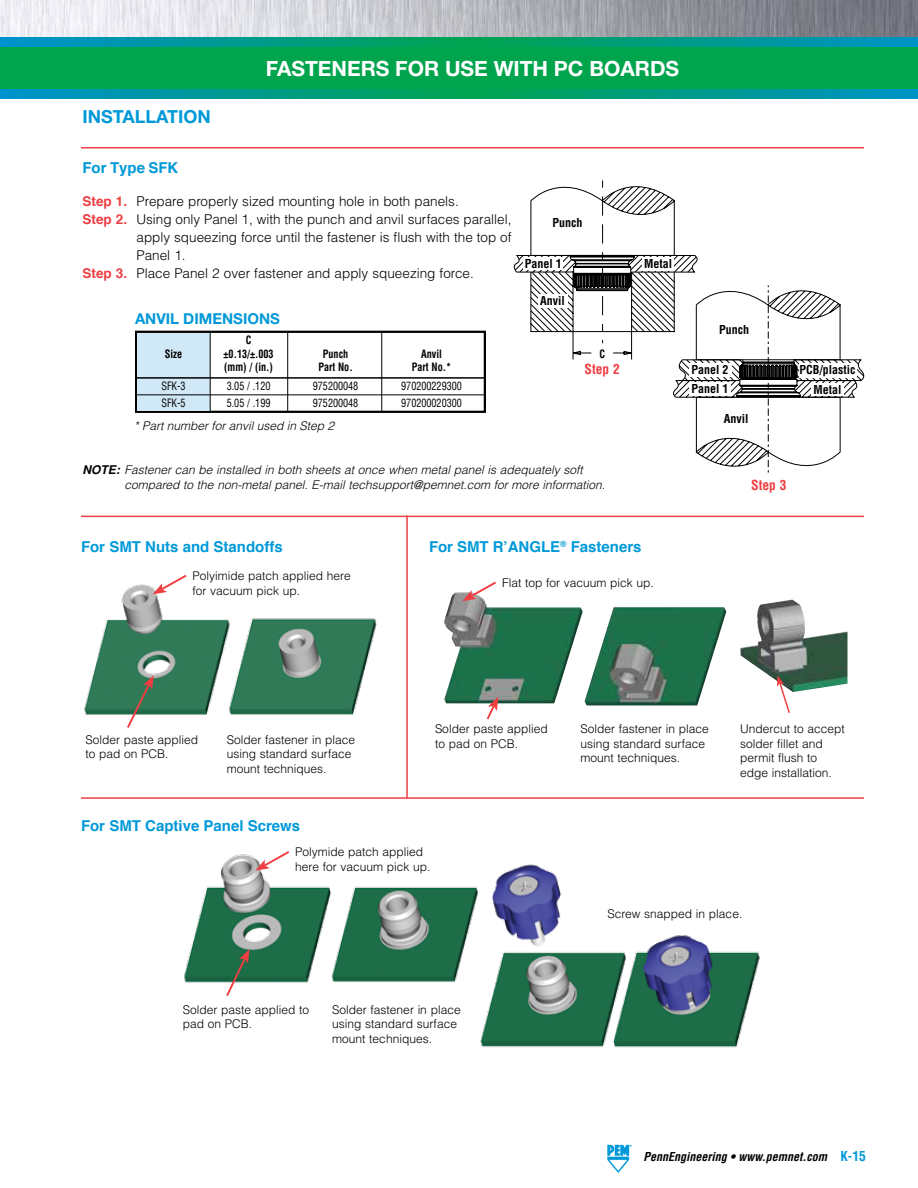
<style>
.page{position:relative;width:918px;height:1188px;background:#fff}
.page>*{position:absolute;margin:0;border:0;box-sizing:border-box;transform-origin:0 0}
.t1{font:700 21px "Helvetica Neue";color:#fff}
.t2{font:700 18px "Helvetica Neue";color:#0099d8}
.t3{font:700 15px "Helvetica";color:#0099d8}
.t4{font:700 15px "Helvetica Neue";color:#0099d8}
.t5{font:300 13.5px "Helvetica";color:#000}
.t6{font:700 condensed 13.5px "Helvetica";color:#ef3e42}
.t7{font:300 12px/14.4px "Helvetica";color:#000}
.t8{font:italic 300 12px/14.4px "Helvetica";color:#000}
.t9{font:700 condensed 12px "Helvetica";color:#000}
.t10{font:italic 700 condensed 12px "Helvetica";color:#000}
.t11{font:condensed 11.25px "Helvetica";color:#000;scale:.9 1}
.t12{font:700 condensed 11.25px "Helvetica";color:#000;scale:.9 1}
.s1{font-weight:700;color:#ef3e42}
.s2{font-weight:700}
.s3{font-style:normal;font-size:13.5px;color:#0099d8}
</style>
<div class="page">
<svg style="left:607px;top:1145px;width:25px;height:28px"></svg>
<img style="left:0;top:0;width:918px;height:38px">
<svg style="left:0;top:38px;width:918px;height:60px;background:#009a8d"></svg>
<div style="left:0;top:47px;width:918px;height:42px;background:#00a44d"></div>
<hr style="left:81px;top:147px;width:783px;height:1px;background:#ef3e42">
<svg style="left:513px;top:180px;width:352px;height:293px"></svg>
<div style="left:724px;top:413px;width:24px;height:10px;background:#fff"></div>
<div style="left:689px;top:382px;width:41px;height:14px;background:#fff"></div>
<div style="left:812px;top:383px;width:32px;height:13px;background:#fff"></div>
<div style="left:689px;top:364px;width:43px;height:13px;background:#fff"></div>
<div style="left:799px;top:363px;width:57px;height:14px;background:#fff"></div>
<div style="left:135px;top:331px;width:351px;height:82px;border:2px solid #000"></div>
<div style="left:137px;top:333px;width:73px;height:78px;background:#d1e8f6"></div>
<hr style="left:210px;top:331px;width:1px;height:81px;background:#000">
<hr style="left:381px;top:332px;width:1px;height:80px;background:#000">
<hr style="left:287px;top:332px;width:1px;height:80px;background:#000">
<hr style="left:135px;top:377px;width:350px;height:2px;background:#000">
<hr style="left:135px;top:394px;width:350px;height:1px;background:#000">
<hr style="left:81px;top:797px;width:783px;height:2px;background:#ef3e42">
<hr style="left:81px;top:516px;width:783px;height:1px;background:#ef3e42">
<img style="left:84px;top:584px;width:141px;height:131px">
<img style="left:225px;top:618px;width:152px;height:97px">
<svg style="left:125px;top:675px;width:29px;height:53px"></svg>
<svg style="left:153px;top:574px;width:36px;height:20px"></svg>
<img style="left:184px;top:854px;width:576px;height:194px">
<svg style="left:224px;top:949px;width:25px;height:49px"></svg>
<svg style="left:255px;top:851px;width:36px;height:20px"></svg>
<img style="left:740px;top:600px;width:108px;height:92px">
<img style="left:444px;top:592px;width:139px;height:111px">
<img style="left:585px;top:607px;width:141px;height:99px">
<svg style="left:485px;top:697px;width:13px;height:23px"></svg>
<svg style="left:777px;top:675px;width:14px;height:38px"></svg>
<svg style="left:462px;top:581px;width:36px;height:20px"></svg>
<hr style="left:406px;top:516px;width:2px;height:282px;background:#ef3e42">
<h2 class="t2" style="left:82px;top:105px;width:130px">INSTALLATION</h2>
<h1 class="t1" style="left:266px;top:55px;width:415px">FASTENERS FOR USE WITH PC BOARDS</h1>
<p class="t3" style="left:82px;top:158px;width:97px">For Type SFK</p>
<p class="t5" style="left:82px;top:192px;width:378px"><span class="s1">Step 1.</span> Prepare properly sized mounting hole in both panels.</p>
<p class="t5" style="left:82px;top:210px;width:431px"><span class="s1">Step 2.</span> Using only Panel 1, with the punch and anvil surfaces parallel,</p>
<p class="t5" style="left:136px;top:228px;width:377px">apply squeezing force until the fastener is flush with the top of</p>
<p class="t5" style="left:136px;top:246px;width:51px">Panel 1.</p>
<p class="t5" style="left:82px;top:264px;width:393px"><span class="s1">Step 3.</span> Place Panel 2 over fastener and apply squeezing force.</p>
<p class="t4" style="left:135px;top:310px;width:20px">ANVIL</p>
<p class="t4" style="left:183px;top:310px;width:22px">DIMENSIONS</p>
<p class="t12" style="left:246px;top:333px;width:8px">C</p>
<p class="t12" style="left:165px;top:347px;width:21px">Size</p>
<p class="t12" style="left:224px;top:347px;width:57px">±0.13/±.003</p>
<p class="t12" style="left:323px;top:347px;width:30px">Punch</p>
<p class="t12" style="left:421px;top:347px;width:25px">Anvil</p>
<p class="t12" style="left:224px;top:360px;width:56px">(mm) / (in.)</p>
<p class="t12" style="left:318px;top:360px;width:40px">Part No.</p>
<p class="t12" style="left:412px;top:360px;width:45px">Part No.*</p>
<p class="t11" style="left:162px;top:379px;width:28px">SFK-3</p>
<p class="t11" style="left:227px;top:379px;width:50px">3.05 / .120</p>
<p class="t11" style="left:313px;top:379px;width:52px">975200048</p>
<p class="t11" style="left:401px;top:379px;width:69px">970200229300</p>
<p class="t11" style="left:162px;top:396px;width:28px">SFK-5</p>
<p class="t11" style="left:227px;top:396px;width:50px">5.05 / .199</p>
<p class="t11" style="left:313px;top:396px;width:52px">975200048</p>
<p class="t11" style="left:401px;top:396px;width:69px">970200020300</p>
<p class="t8" style="left:134px;top:419px;width:202px">* Part number for anvil used in Step 2</p>
<p class="t9" style="left:552px;top:215px;width:31px">Punch</p>
<p class="t9" style="left:525px;top:257px;width:39px">Panel 1</p>
<p class="t9" style="left:644px;top:256px;width:30px">Metal</p>
<p class="t9" style="left:540px;top:294px;width:26px">Anvil</p>
<p class="t12" style="left:600px;top:347px;width:8px">C</p>
<p class="t6" style="left:585px;top:361px;width:37px">Step 2</p>
<p class="t8" style="left:125px;top:463px;width:482px;text-indent:-42px"><span class="s2">NOTE:</span> Fastener can be installed in both sheets at once when metal panel is adequately soft compared to the non-metal panel. E-mail techsupport@pemnet.com for more information.</p>
<p class="t3" style="left:81px;top:537px;width:203px">For SMT Nuts and Standoffs</p>
<p class="t7" style="left:193px;top:568px;width:160px">Polyimide patch applied here for vacuum pick up.</p>
<p class="t3" style="left:429px;top:537px;width:214px">For SMT R’ANGLE<sup>®</sup> Fasteners</p>
<p class="t7" style="left:502px;top:575px;width:153px">Flat top for vacuum pick up.</p>
<p class="t9" style="left:719px;top:322px;width:31px">Punch</p>
<p class="t9" style="left:692px;top:363px;width:39px">Panel 2</p>
<p class="t9" style="left:800px;top:362px;width:58px">PCB/plastic</p>
<p class="t9" style="left:691px;top:381px;width:39px">Panel 1</p>
<p class="t9" style="left:814px;top:382px;width:30px">Metal</p>
<p class="t9" style="left:724px;top:411px;width:26px">Anvil</p>
<p class="t6" style="left:751px;top:476px;width:37px">Step 3</p>
<p class="t7" style="left:86px;top:732px;width:114px">Solder paste applied to pad on PCB.</p>
<p class="t7" style="left:227px;top:732px;width:130px">Solder fastener in place using standard surface mount techniques.</p>
<p class="t3" style="left:81px;top:816px;width:221px">For SMT Captive Panel Screws</p>
<p class="t7" style="left:435px;top:722px;width:114px">Solder paste applied to pad on PCB.</p>
<p class="t7" style="left:580px;top:722px;width:130px">Solder fastener in place using standard surface mount techniques.</p>
<p class="t7" style="left:740px;top:722px;width:106px">Undercut to accept solder fillet and permit flush to edge installation.</p>
<p class="t7" style="left:295px;top:845px;width:137px">Polymide patch applied here for vacuum pick up.</p>
<p class="t7" style="left:183px;top:1002px;width:128px">Solder paste applied to pad on PCB.</p>
<p class="t7" style="left:332px;top:1002px;width:130px">Solder fastener in place using standard surface mount techniques.</p>
<p class="t7" style="left:608px;top:906px;width:136px">Screw snapped in place.</p>
<p class="t10" style="left:643px;top:1149px;width:224px">PennEngineering • www.pemnet.com <span class="s3">K-15</span></p>
</div>
